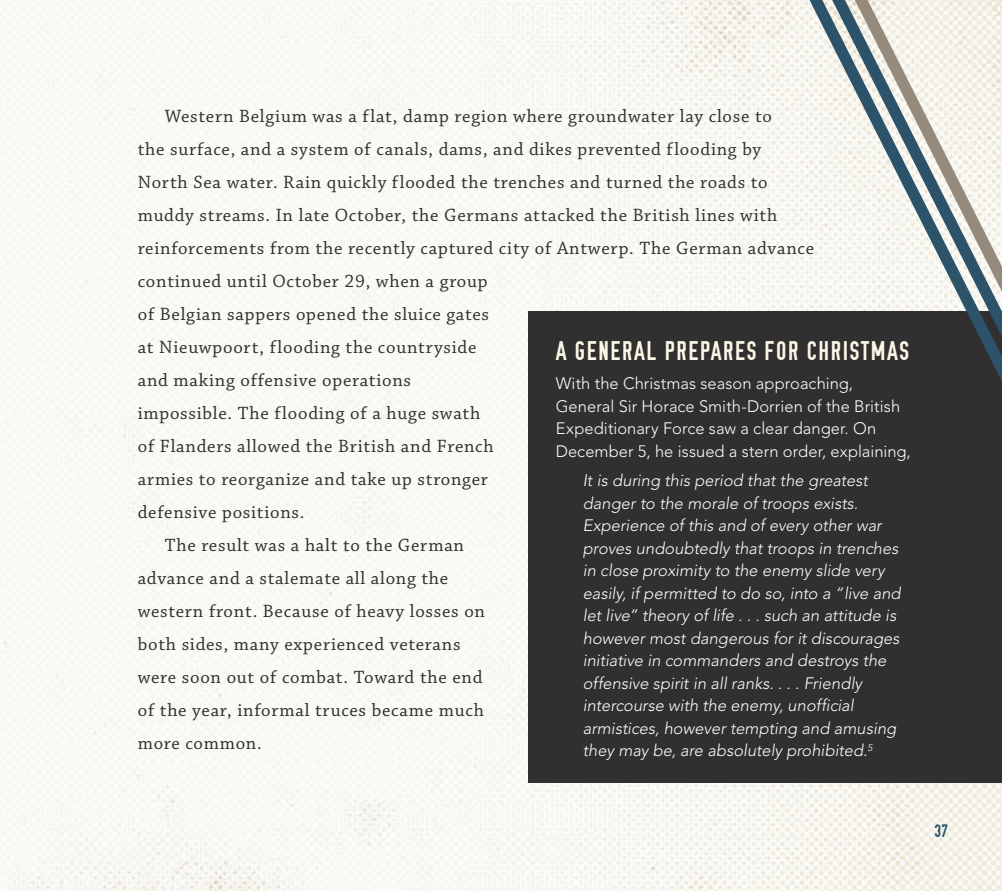
<style>
.page{position:relative;width:1002px;height:891px;background:#f9f9f4}
.page>*{position:absolute;margin:0;border:0;box-sizing:border-box;transform-origin:0 0}
.t1{font:27px "OSP DIN";letter-spacing:.06em;color:#f9f8e7}
.t2{font:18.75px "Chaparral Pro";letter-spacing:.04em;color:#312f30}
.t3{font:18px "OSP DIN";color:#2c536a}
.t4{font:italic 300 16.5px/22.5px "Avenir LT Std";color:#fdfdfa}
.t5{font:300 16.5px/22.5px "Avenir LT Std";letter-spacing:.005em;color:#fdfdfa}
</style>
<div class="page">
<div style="left:529px;top:311px;width:473px;height:472px;background:#312f30"></div>
<svg style="left:796px;top:0;width:22px;height:311px;fill:#f8f7f2"></svg>
<svg style="left:818px;top:0;width:184px;height:381px"></svg>
<svg style="left:841px;top:0;width:161px;height:345px"></svg>
<p class="t2" style="left:165px;top:106px;width:608px">Western Belgium was a flat, damp region where groundwater lay close to</p>
<p class="t2" style="left:138px;top:139px;width:625px">the surface, and a system of canals, dams, and dikes prevented flooding by</p>
<p class="t2" style="left:138px;top:172px;width:631px">North Sea water. Rain quickly flooded the trenches and turned the roads to</p>
<p class="t2" style="left:138px;top:205px;width:641px">muddy streams. In late October, the Germans attacked the British lines with</p>
<p class="t2" style="left:138px;top:238px;width:678px">reinforcements from the recently captured city of Antwerp. The German advance</p>
<p class="t2" style="left:138px;top:271px;width:351px">continued until October 29, when a group</p>
<p class="t2" style="left:138px;top:304px;width:353px">of Belgian sappers opened the sluice gates</p>
<p class="t2" style="left:138px;top:337px;width:340px">at Nieuwpoort, flooding the countryside</p>
<p class="t2" style="left:138px;top:370px;width:275px">and making offensive operations</p>
<p class="t2" style="left:138px;top:403px;width:344px">impossible. The flooding of a huge swath</p>
<p class="t2" style="left:138px;top:436px;width:357px">of Flanders allowed the British and French</p>
<p class="t2" style="left:138px;top:469px;width:352px">armies to reorganize and take up stronger</p>
<p class="t2" style="left:138px;top:502px;width:168px">defensive positions.</p>
<p class="t2" style="left:165px;top:535px;width:301px">The result was a halt to the German</p>
<p class="t2" style="left:138px;top:568px;width:312px">advance and a stalemate all along the</p>
<p class="t2" style="left:138px;top:601px;width:349px">western front. Because of heavy losses on</p>
<p class="t2" style="left:138px;top:634px;width:324px">both sides, many experienced veterans</p>
<p class="t2" style="left:138px;top:667px;width:346px">were soon out of combat. Toward the end</p>
<p class="t2" style="left:138px;top:700px;width:348px">of the year, informal truces became much</p>
<p class="t2" style="left:138px;top:733px;width:125px">more common.</p>
<h1 class="t1" style="left:556px;top:337px;width:355px">A GENERAL PREPARES FOR CHRISTMAS</h1>
<p class="t5" style="left:556px;top:372px;width:356px">With the Christmas season approaching, General Sir Horace Smith-Dorrien of the British Expeditionary Force saw a clear danger. On December 5, he issued a stern order, explaining,</p>
<p class="t4" style="left:583px;top:469px;width:319px">It is during this period that the greatest danger to the morale of troops exists.<br>Experience of this and of every other war proves undoubtedly that troops in trenches in close proximity to the enemy slide very easily, if permitted to do so, into a “live and let live” theory of life . . . such an attitude is however most dangerous for it discourages initiative in commanders and destroys the offensive spirit in all ranks. . . . Friendly intercourse with the enemy, unofficial armistices, however tempting and amusing they may be, are absolutely prohibited.<sup>5</sup></p>
<p class="t3" style="left:934px;top:822px;width:15px">37</p>
</div>
